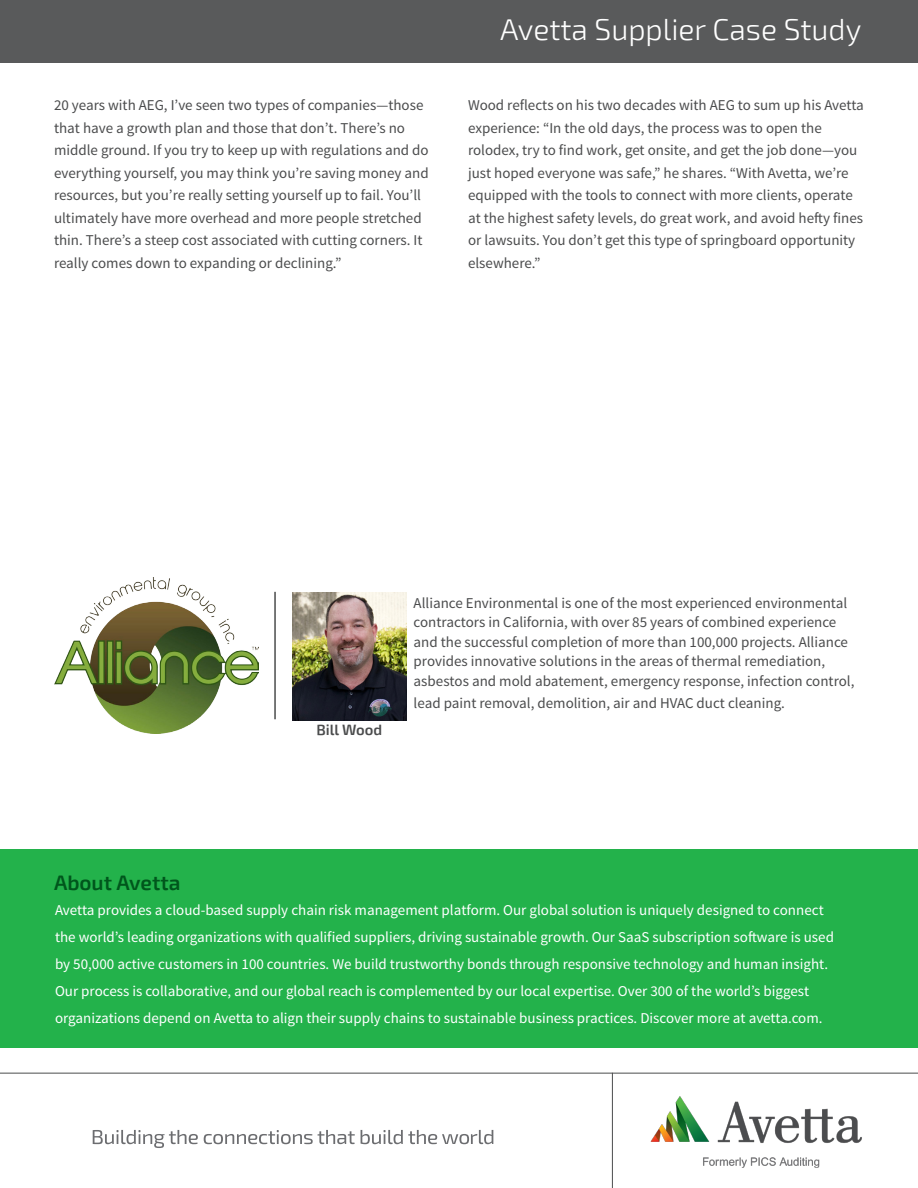
<style>
.page{position:relative;width:918px;height:1188px;background:#fff}
.page>*{position:absolute;margin:0;border:0;box-sizing:border-box;transform-origin:0 0}
.t1{font:300 30px "Exo 2";color:#fff}
.t2{font:600 21px "Exo 2";color:#00561c}
.t3{font:15px/22.5px "Source Sans Pro";color:#4b4c4d}
.t4{font:15px/27px "Source Sans Pro";color:#fff}
.t5{font:600 15px "Exo 2";color:#4b4c4d}
</style>
<div class="page">
<div style="left:0;top:0;width:918px;height:63px;background:#595a5b"></div>
<hr style="left:612px;top:1073px;width:1px;height:115px;background:#4b4c4d">
<svg style="left:93px;top:1130px;width:105px;height:18px"></svg>
<svg style="left:204px;top:1130px;width:151px;height:14px"></svg>
<svg style="left:361px;top:1130px;width:132px;height:14px"></svg>
<hr style="left:0;top:1073px;width:918px;height:1px;background:#4b4c4d">
<img style="left:650px;top:1096px;width:212px;height:72px">
<div style="left:0;top:849px;width:918px;height:198px;background:#23b24b"></div>
<img style="left:54px;top:577px;width:205px;height:157px">
<hr style="left:274px;top:592px;width:2px;height:127px;background:#4b4c4d">
<img style="left:293px;top:592px;width:113px;height:129px">
<p class="t1" style="left:500px;top:12px;width:363px">Avetta Supplier Case Study</p>
<p class="t3" style="left:54px;top:95px;width:376px">20 years with AEG, I’ve seen two types of companies—those that have a growth plan and those that don’t. There’s no middle ground. If you try to keep up with regulations and do everything yourself, you may think you’re saving money and resources, but you’re really setting yourself up to fail. You’ll ultimately have more overhead and more people stretched thin. There’s a steep cost associated with cutting corners. It really comes down to expanding or declining.”</p>
<p class="t3" style="left:468px;top:95px;width:397px">Wood reflects on his two decades with AEG to sum up his Avetta experience: “In the old days, the process was to open the rolodex, try to find work, get onsite, and get the job done—you just hoped everyone was safe,” he shares. “With Avetta, we’re equipped with the tools to connect with more clients, operate at the highest safety levels, do great work, and avoid hefty fines or lawsuits. You don’t get this type of springboard opportunity elsewhere.”</p>
<p class="t2" style="left:54px;top:870px;width:128px">About Avetta</p>
<p class="t5" style="left:316px;top:721px;width:67px">Bill Wood</p>
<p class="t3" style="left:414px;top:593px;width:442px;line-height:19.5px">Alliance Environmental is one of the most experienced environmental contractors in California, with over 85 years of combined experience and the successful completion of more than 100,000 projects. Alliance provides innovative solutions in the areas of thermal remediation, asbestos and mold abatement, emergency response, infection control,</p>
<p class="t3" style="left:414px;top:692px;width:373px">lead paint removal, demolition, air and HVAC duct cleaning.</p>
<p class="t4" style="left:55px;top:897px;width:780px">Avetta provides a cloud-based supply chain risk management platform. Our global solution is uniquely designed to connect the world’s leading organizations with qualified suppliers, driving sustainable growth. Our SaaS subscription software is used by 50,000 active customers in 100 countries. We build trustworthy bonds through responsive technology and human insight.<br>Our process is collaborative, and our global reach is complemented by our local expertise. Over 300 of the world’s biggest organizations depend on Avetta to align their supply chains to sustainable business practices. Discover more at avetta.com.</p>
</div>
